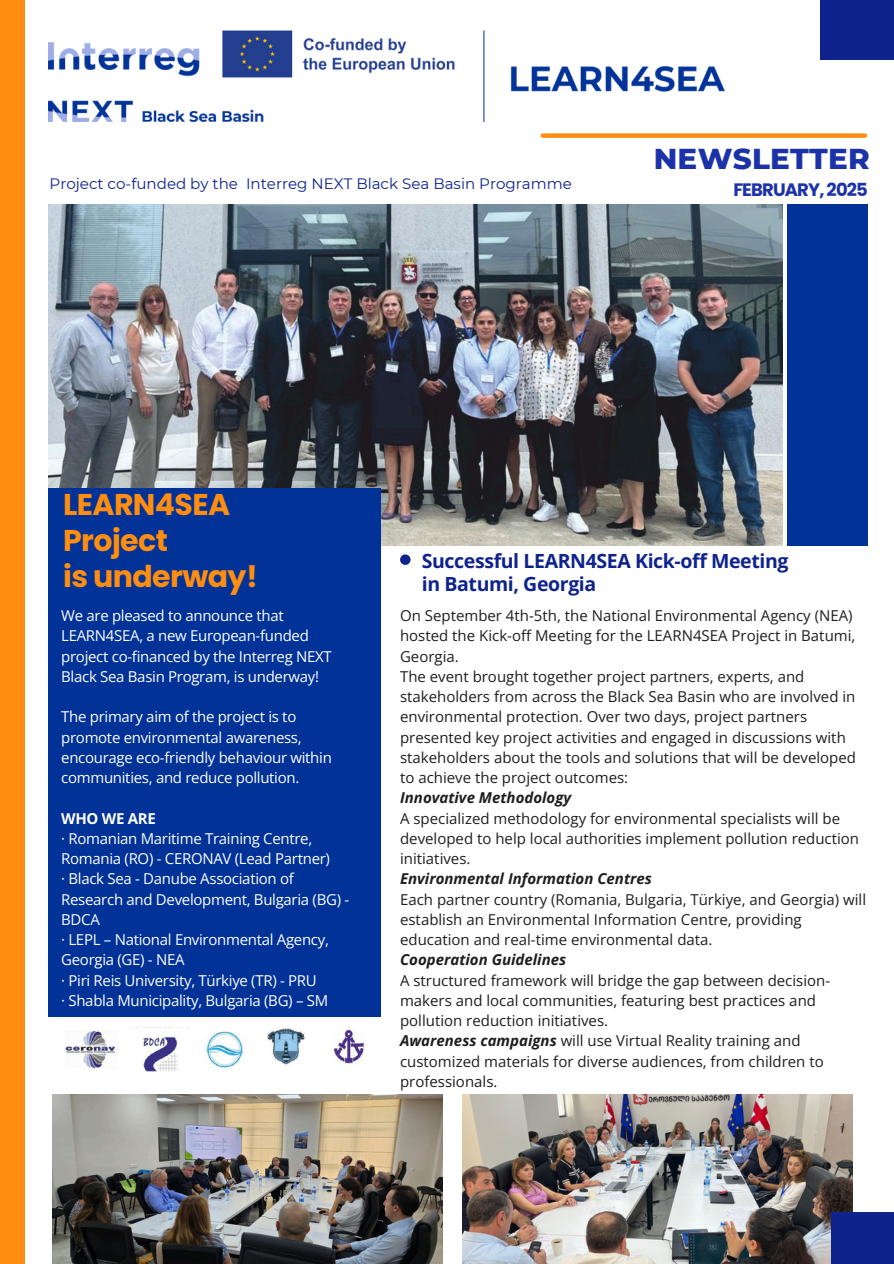
<style>
.page{position:relative;width:894px;height:1264px;background:#fff}
.page>*{position:absolute;margin:0;border:0;box-sizing:border-box;transform-origin:0 0}
.t1{font:700 30px/36px "Poppins";letter-spacing:-.02em;color:#ff8d10}
.t2{font:800 29.4px "Montserrat";letter-spacing:.01em;color:#1c32a8}
.t3{font:700 19.5px/22.5px "Open Sans";letter-spacing:-.02em;color:#0f238d}
.t4{font:700 18px "Poppins";letter-spacing:-.05em;color:#1c32a8}
.t5{font:15px/20.2px "Open Sans";color:#1e1e1e}
.t6{font:15px/20.2px "Open Sans";letter-spacing:-.02em;color:#fff}
.t7{font:italic 700 15px "Open Sans";color:#1e1e1e}
.t8{font:15px "Montserrat";color:#0f238d}
.t9{font:700 15px "Open Sans";letter-spacing:-.02em;color:#fff}
.s1{font-weight:700;font-style:italic}
</style>
<div class="page">
<div style="left:0;top:0;width:24px;height:1263px;background:#ff8d10"></div>
<div style="left:542px;top:133px;width:322px;height:5px;background:#ff8d10"></div>
<img style="left:49px;top:204px;width:732px;height:342px">
<div style="left:49px;top:487px;width:332px;height:529px;background:#013298"></div>
<div style="left:400px;top:554px;width:10px;height:11px;background:#0f238d;border-radius:50%"></div>
<img style="left:462px;top:1094px;width:390px;height:169px">
<div style="left:786px;top:204px;width:81px;height:342px;background:#013298"></div>
<div style="left:820px;top:0;width:73px;height:60px;background:#0f238d"></div>
<div style="left:831px;top:1212px;width:62px;height:51px;background:#0f238d"></div>
<img style="left:49px;top:30px;width:675px;height:91px">
<img style="left:65px;top:1027px;width:300px;height:44px">
<img style="left:53px;top:1094px;width:389px;height:169px">
<p class="t8" style="left:49px;top:175px;width:523px">Project co-funded by the Interreg NEXT Black Sea Basin Programme</p>
<p class="t2" style="left:653px;top:141px;width:218px">NEWSLETTER</p>
<h1 class="t4" style="left:733px;top:177px;width:136px">FEBRUARY, 2025</h1>
<p class="t1" style="left:63px;top:486px;width:196px">LEARN4SEA<br>Project<br>is underway!</p>
<p class="t6" style="left:61px;top:605px;width:272px">We are pleased to announce that LEARN4SEA, a new European-funded project co-financed by the Interreg NEXT Black Sea Basin Program, is underway!</p>
<p class="t6" style="left:61px;top:706px;width:272px">The primary aim of the project is to promote environmental awareness, encourage eco-friendly behaviour within communities, and reduce pollution.</p>
<p class="t9" style="left:61px;top:807px;width:96px">WHO WE ARE</p>
<p class="t6" style="left:61px;top:827px;width:270px">· Romanian Maritime Training Centre,<br>Romania (RO) - CERONAV (Lead Partner)</p>
<p class="t6" style="left:61px;top:868px;width:289px">· Black Sea - Danube Association of<br>Research and Development, Bulgaria (BG) -<br>BDCA</p>
<p class="t6" style="left:61px;top:929px;width:269px">· LEPL – National Environmental Agency,<br>Georgia (GE) - NEA</p>
<p class="t6" style="left:61px;top:969px;width:257px">· Piri Reis University, Türkiye (TR) - PRU</p>
<p class="t6" style="left:61px;top:989px;width:268px">· Shabla Municipality, Bulgaria (BG) – SM</p>
<p class="t3" style="left:421px;top:549px;width:368px">Successful LEARN4SEA Kick-off Meeting in Batumi, Georgia</p>
<h3 class="t5" style="left:400px;top:605px;width:456px">On September 4th-5th, the National Environmental Agency (NEA) hosted the Kick-off Meeting for the LEARN4SEA Project in Batumi,<br>Georgia.</h3>
<p class="t5" style="left:400px;top:665px;width:457px">The event brought together project partners, experts, and stakeholders from across the Black Sea Basin who are involved in environmental protection. Over two days, project partners presented key project activities and engaged in discussions with stakeholders about the tools and solutions that will be developed to achieve the project outcomes:</p>
<h2 class="t7" style="left:400px;top:787px;width:173px">Innovative Methodology</h2>
<h4 class="t5" style="left:400px;top:807px;width:460px">A specialized methodology for environmental specialists will be developed to help local authorities implement pollution reduction initiatives.</h4>
<p class="t7" style="left:400px;top:868px;width:253px">Environmental Information Centres</p>
<p class="t5" style="left:400px;top:888px;width:467px">Each partner country (Romania, Bulgaria, Türkiye, and Georgia) will establish an Environmental Information Centre, providing education and real-time environmental data.</p>
<p class="t7" style="left:400px;top:949px;width:168px">Cooperation Guidelines</p>
<p class="t5" style="left:400px;top:969px;width:431px">A structured framework will bridge the gap between decision&shy;makers and local communities, featuring best practices and pollution reduction initiatives.</p>
<p class="t5" style="left:400px;top:1030px;width:425px"><span class="s1">Awareness campaigns</span> will use Virtual Reality training and customized materials for diverse audiences, from children to professionals.</p>
</div>
